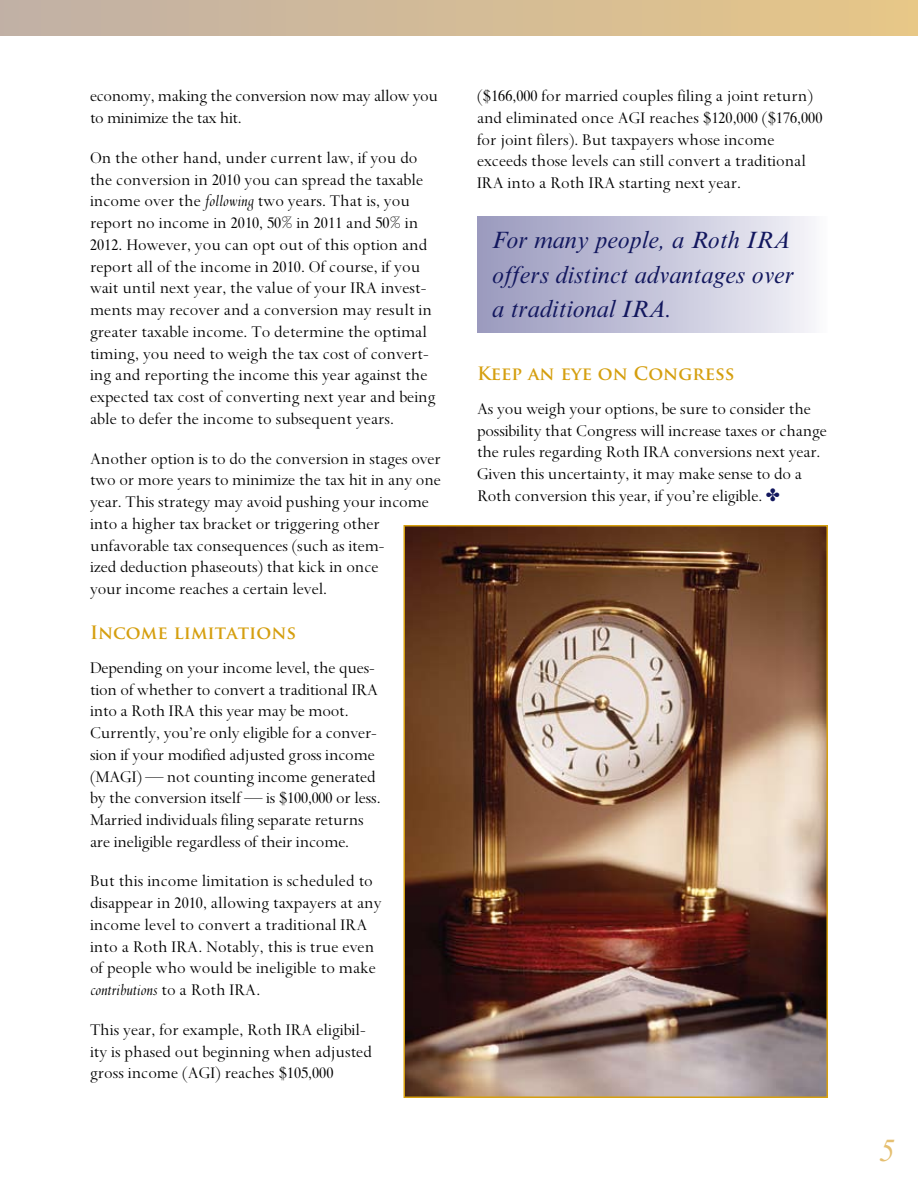
<style>
.page{position:relative;width:918px;height:1188px;background:#fff}
.page>*{position:absolute;margin:0;border:0;box-sizing:border-box;transform-origin:0 0}
.t1{font:italic 31.5px "Times New Roman MT Std";color:#e5bf71}
.t2{font:italic 24px/34.5px "Times New Roman MT Std";color:#12175e}
.t3{font:18px/21.8px "Spectrum MT Std";color:#000}
.t4{font:18px/21.8px "Spectrum MT Std";letter-spacing:-.02em;color:#000}
.t5{font:700 18px "Trajan Pro";color:#d59f0f}
.s1{font-style:italic}
</style>
<div class="page">
<div style="left:0;top:0;width:918px;height:36px;background:linear-gradient(to right,#c0b0a6,#e6c688)"></div>
<img style="left:407px;top:528px;width:418px;height:567px">
<div style="left:404px;top:525px;width:424px;height:573px;border:2px solid #d59f0f"></div>
<div style="left:477px;top:216px;width:351px;height:117px;background:linear-gradient(to right,#9897bd,#f5f5f9)"></div>
<p class="t4" style="left:90px;top:86px;width:350px">economy, making the conversion now may allow you to minimize the tax hit.</p>
<p class="t3" style="left:90px;top:147px;width:347px">On the other hand, under current law, if you do the conversion in 2010 you can spread the taxable income over the <span class="s1">following</span> two years. That is, you report no income in 2010, 50% in 2011 and 50% in 2012. However, you can opt out of this option and report all of the income in 2010. Of course, if you wait until next year, the value of your IRA invest&shy;ments may recover and a conversion may result in greater taxable income. To determine the optimal timing, you need to weigh the tax cost of convert&shy;ing and reporting the income this year against the expected tax cost of converting next year and being able to defer the income to subsequent years.</p>
<p class="t3" style="left:90px;top:448px;width:353px">Another option is to do the conversion in stages over two or more years to minimize the tax hit in any one year. This strategy may avoid pushing your income into a higher tax bracket or triggering other unfavorable tax consequences (such as item-<br>ized deduction phaseouts) that kick in once<br>your income reaches a certain level.</p>
<p class="t5" style="left:90px;top:621px;width:208px">Income limitations</p>
<p class="t3" style="left:90px;top:657px;width:292px">Depending on your income level, the ques&shy;tion of whether to convert a traditional IRA into a Roth IRA this year may be moot.<br>Currently, you’re only eligible for a conver&shy;sion if your modified adjusted gross income (MAGI) — not counting income generated by the conversion itself — is $100,000 or less.<br>Married individuals filing separate returns are ineligible regardless of their income.</p>
<p class="t3" style="left:90px;top:871px;width:293px">But this income limitation is scheduled to disappear in 2010, allowing taxpayers at any income level to convert a traditional IRA into a Roth IRA. Notably, this is true even of people who would be ineligible to make <span class="s1">contributions</span> to a Roth IRA.</p>
<p class="t3" style="left:90px;top:1019px;width:284px">This year, for example, Roth IRA eligibil&shy;ity is phased out beginning when adjusted gross income (AGI) reaches $105,000</p>
<p class="t3" style="left:477px;top:85px;width:347px">($166,000 for married couples filing a joint return) and eliminated once AGI reaches $120,000 ($176,000 for joint filers). But taxpayers whose income exceeds those levels can still convert a traditional IRA into a Roth IRA starting next year.</p>
<h2 class="t2" style="left:492px;top:223px;width:304px">For many people, a Roth IRA offers distinct advantages over a traditional IRA.</h2>
<p class="t5" style="left:477px;top:362px;width:259px">Keep an eye on Congress</p>
<p class="t3" style="left:477px;top:398px;width:351px">As you weigh your options, be sure to consider the possibility that Congress will increase taxes or change the rules regarding Roth IRA conversions next year.<br>Given this uncertainty, it may make sense to do a Roth conversion this year, if you’re eligible.</p>
<h1 class="t1" style="left:879px;top:1133px;width:17px">5</h1>
</div>
